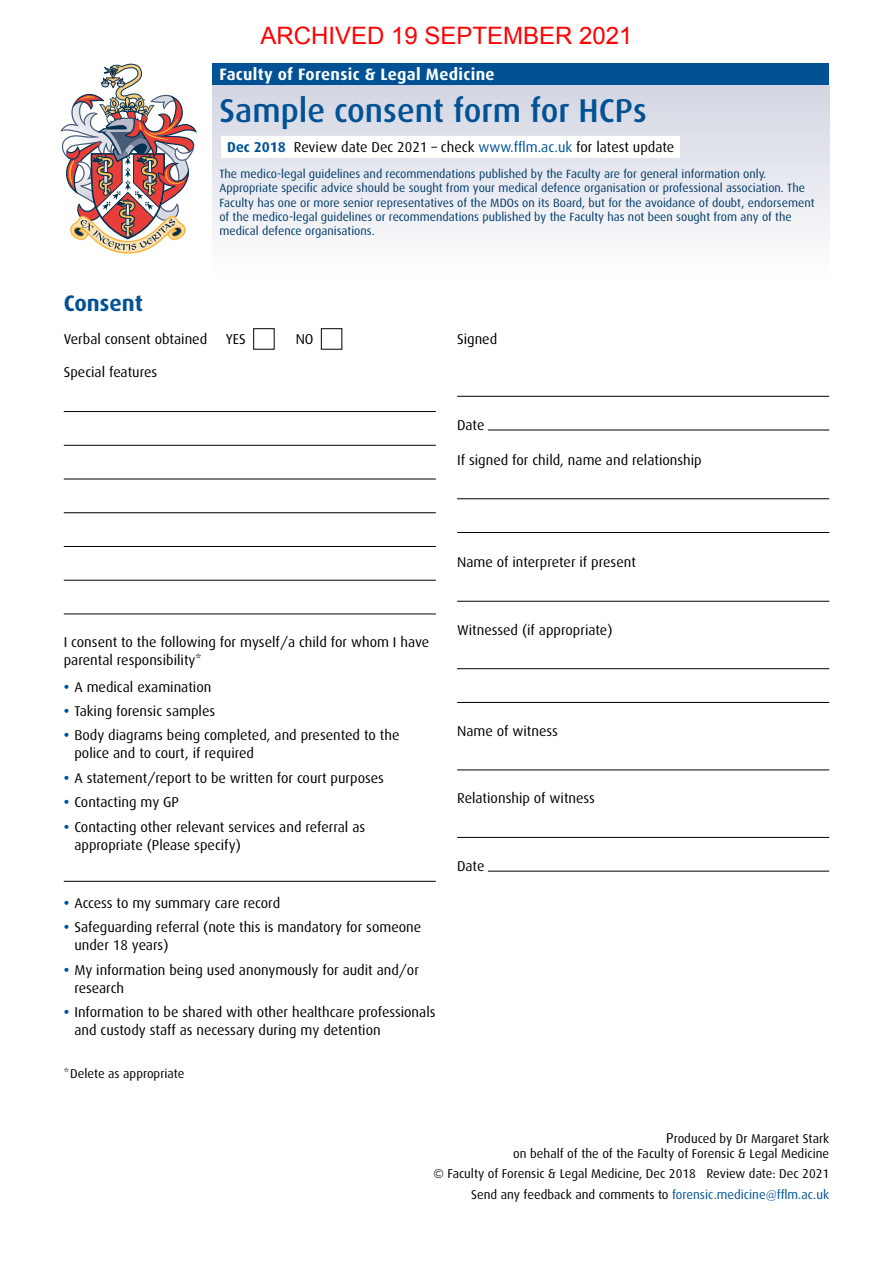
<style>
.page{position:relative;width:893px;height:1263px;background:#fff}
.page>*{position:absolute;margin:0;border:0;box-sizing:border-box;transform-origin:0 0}
.t1{font:500 33px "Dax";color:#005294}
.t2{font:700 22.5px "Dax";color:#005294}
.t3{font:700 16.5px "Dax";letter-spacing:.02em;color:#fff}
.t4{font:14.25px/18px "Dax";color:#000}
.t5{font:12.75px/15px "Dax";color:#000;text-align:right}
.t6{font:12px/14.2px "Dax";color:#003a67}
.s1{font-weight:700;color:#005294}
.s2{color:#005294}
.s3{font-size:14.25px}
</style>
<div class="page">
<div style="left:213px;top:85px;width:616px;height:206px;background:linear-gradient(to bottom,#d3d6e2,#fff)"></div>
<div style="left:213px;top:64px;width:616px;height:21px;background:#005294"></div>
<div style="left:221px;top:136px;width:458px;height:21px;background:#fff"></div>
<hr style="left:64px;top:411px;width:372px;height:1px;background:#000">
<hr style="left:64px;top:445px;width:372px;height:1px;background:#000">
<hr style="left:64px;top:479px;width:372px;height:1px;background:#000">
<hr style="left:64px;top:512px;width:372px;height:1px;background:#000">
<hr style="left:64px;top:546px;width:372px;height:1px;background:#000">
<hr style="left:64px;top:580px;width:372px;height:1px;background:#000">
<hr style="left:64px;top:614px;width:372px;height:1px;background:#000">
<hr style="left:64px;top:881px;width:372px;height:1px;background:#000">
<div style="left:253px;top:328px;width:22px;height:22px;border:1px solid #000"></div>
<div style="left:321px;top:328px;width:21px;height:22px;border:1px solid #000"></div>
<hr style="left:457px;top:396px;width:372px;height:1px;background:#000">
<hr style="left:457px;top:430px;width:372px;height:1px;background:#000">
<hr style="left:457px;top:427px;width:31px;height:4px;background:#fff">
<hr style="left:457px;top:498px;width:372px;height:1px;background:#000">
<hr style="left:457px;top:532px;width:372px;height:1px;background:#000">
<hr style="left:457px;top:601px;width:372px;height:1px;background:#000">
<hr style="left:457px;top:668px;width:372px;height:1px;background:#000">
<hr style="left:457px;top:702px;width:372px;height:1px;background:#000">
<hr style="left:457px;top:769px;width:372px;height:1px;background:#000">
<hr style="left:457px;top:837px;width:372px;height:1px;background:#000">
<hr style="left:457px;top:871px;width:372px;height:1px;background:#000">
<hr style="left:457px;top:868px;width:31px;height:4px;background:#fff">
<svg style="left:61px;top:64px;width:136px;height:190px"></svg>
<p class="t3" style="left:219px;top:65px;width:277px">Faculty of Forensic &amp; Legal Medicine</p>
<h1 class="t1" style="left:219px;top:92px;width:429px">Sample consent form for HCPs</h1>
<p class="t6" style="left:219px;top:167px;width:597px">The medico-legal guidelines and recommendations published by the Faculty are for general information only.<br>Appropriate specific advice should be sought from your medical defence organisation or professional association. The Faculty has one or more senior representatives of the MDOs on its Board, but for the avoidance of doubt, endorsement of the medico-legal guidelines or recommendations published by the Faculty has not been sought from any of the medical defence organisations.</p>
<p class="t4" style="left:227px;top:138px;width:448px"><span class="s1">Dec 2018</span> Review date Dec 2021 – check <span class="s2">www.fflm.ac.uk</span> for latest update</p>
<h2 class="t2" style="left:64px;top:290px;width:81px">Consent</h2>
<p class="t4" style="left:64px;top:330px;width:145px">Verbal consent obtained</p>
<p class="t4" style="left:226px;top:330px;width:22px">YES</p>
<p class="t4" style="left:296px;top:330px;width:19px">NO</p>
<p class="t4" style="left:64px;top:363px;width:95px">Special features</p>
<p class="t4" style="left:457px;top:330px;width:42px">Signed</p>
<p class="t4" style="left:457px;top:416px;width:29px">Date</p>
<p class="t4" style="left:457px;top:451px;width:246px">If signed for child, name and relationship</p>
<p class="t4" style="left:64px;top:633px;width:367px">I consent to the following for myself/a child for whom I have parental responsibility*</p>
<p class="t4" style="left:64px;top:678px;width:149px"><span class="s1">•</span> A medical examination</p>
<p class="t4" style="left:64px;top:702px;width:153px"><span class="s1">•</span> Taking forensic samples</p>
<p class="t4" style="left:74px;top:727px;width:327px;text-indent:-11px"><span class="s1">•</span> Body diagrams being completed, and presented to the police and to court, if required</p>
<p class="t4" style="left:64px;top:769px;width:322px"><span class="s1">•</span> A statement/report to be written for court purposes</p>
<p class="t4" style="left:64px;top:793px;width:117px"><span class="s1">•</span> Contacting my GP</p>
<p class="t4" style="left:74px;top:818px;width:292px;text-indent:-11px"><span class="s1">•</span> Contacting other relevant services and referral as appropriate (Please specify)</p>
<p class="t4" style="left:64px;top:894px;width:218px"><span class="s1">•</span> Access to my summary care record</p>
<p class="t4" style="left:74px;top:918px;width:348px;text-indent:-11px"><span class="s1">•</span> Safeguarding referral (note this is mandatory for someone under 18 years)</p>
<p class="t4" style="left:74px;top:961px;width:346px;text-indent:-11px"><span class="s1">•</span> My information being used anonymously for audit and/or research</p>
<p class="t4" style="left:74px;top:1003px;width:363px;text-indent:-11px"><span class="s1">•</span> Information to be shared with other healthcare professionals and custody staff as necessary during my detention</p>
<p class="t5" style="left:64px;top:1066px;width:122px">*Delete as appropriate</p>
<p class="t4" style="left:457px;top:553px;width:180px">Name of interpreter if present</p>
<p class="t4" style="left:457px;top:621px;width:157px">Witnessed (if appropriate)</p>
<p class="t4" style="left:457px;top:722px;width:102px">Name of witness</p>
<p class="t4" style="left:457px;top:789px;width:139px">Relationship of witness</p>
<p class="t4" style="left:457px;top:857px;width:29px">Date</p>
<p class="t5" style="left:513px;top:1131px;width:317px"><span class="s3">P</span>roduced by Dr Margaret Stark<br>on behalf of the of the Faculty of Forensic &amp; Legal Medicine</p>
<p class="t5" style="left:434px;top:1162px;width:397px;line-height:21.5px">© Faculty of Forensic &amp; Legal Medicine, Dec 2018 Review date: Dec 2021<br>Send any feedback and comments to <span class="s2">forensic.medicine@fflm.ac.uk</span></p>
</div>
